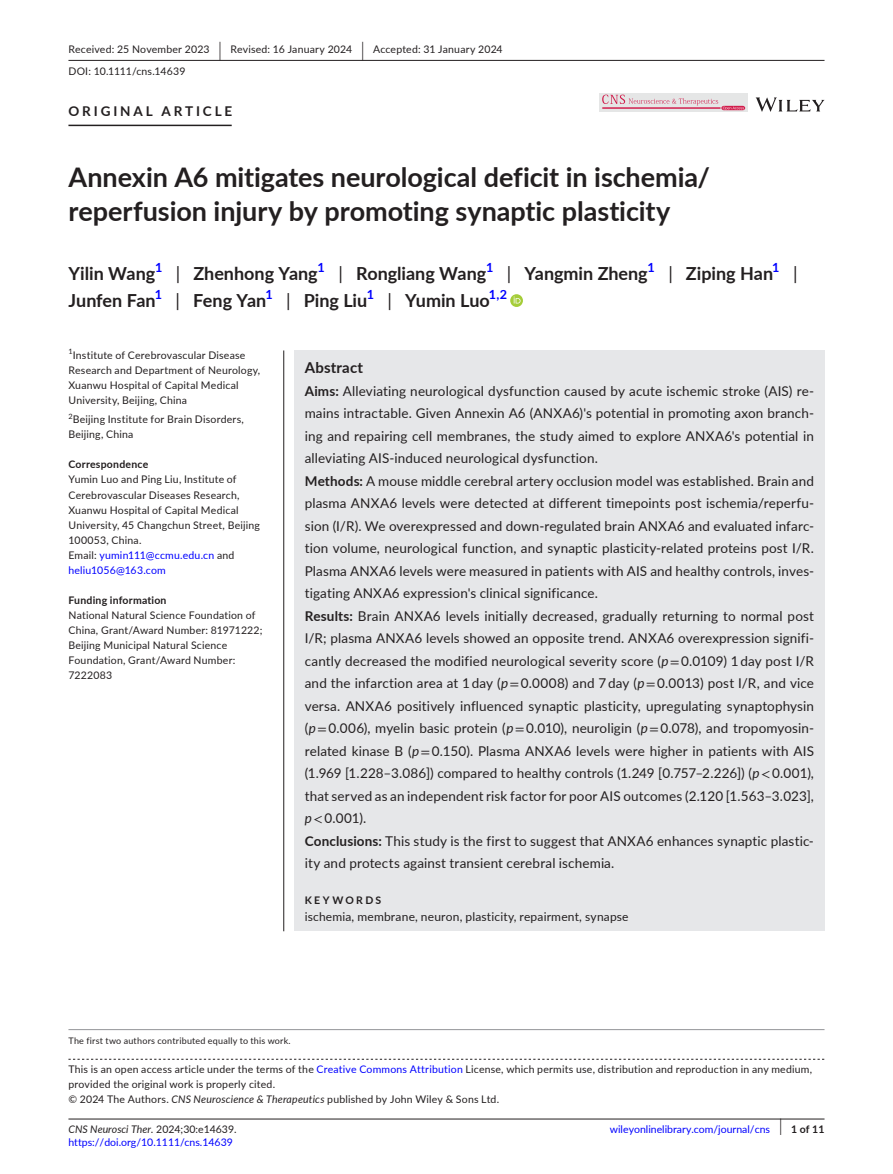
<style>
.page{position:relative;width:893px;height:1174px;background:#fff}
.page>*{position:absolute;margin:0;border:0;box-sizing:border-box;transform-origin:0 0}
.t1{font:700 27px/34.5px "Lato";letter-spacing:-.005em;color:#231f20}
.t2{font:700 18px "Lato";letter-spacing:-.005em;color:#231f20}
.t3{font:18px "Lato";color:#231f20}
.t4{font:700 15px "Lato";letter-spacing:.015em;color:#231f20}
.t5{font:13.5px/22.5px "Lato";letter-spacing:.01em;color:#231f20}
.t6{font:700 13.5px "Lato";letter-spacing:.215em;color:#231f20}
.t7{font:700 12.6px "Lato";color:#00f}
.t8{font:12px "Lato";letter-spacing:.015em;color:#231f20}
.t9{font:10.5px/15px "Lato";letter-spacing:.02em;color:#231f20}
.t10{font:10.5px "Lato";color:#00f}
.t11{font:700 10.5px "Lato";letter-spacing:.02em;color:#231f20}
.t12{font:italic 10.5px "Lato";color:#231f20}
.t13{font:700 10.5px "Lato";letter-spacing:.22em;color:#231f20}
.t14{font:9px "Lato";letter-spacing:.025em;color:#231f20}
.t15{font:7.35px "Lato";color:#231f20}
.s1{font-size:19.65px}
.s2{font-weight:400}
.s3{color:#00f}
.s4{font-weight:700}
.s5{font-style:italic}
.s6{font-family:"STIX"}
.s7{font-style:normal}
.s8{font-weight:400;font-size:17.4px}
</style>
<div class="page">
<hr style="left:68px;top:1118px;width:756px;height:1px;background:#231f20">
<svg style="left:756px;top:97px;width:68px;height:15px"></svg>
<div style="left:599px;top:93px;width:149px;height:19px;background:#e5e6e6"></div>
<hr style="left:721px;top:106px;width:24px;height:4px;background:#d11c4b;border-radius:2px">
<svg style="left:602px;top:95px;width:142px;height:15px"></svg>
<hr style="left:68px;top:60px;width:756px;height:1px;background:#231f20">
<hr style="left:68px;top:125px;width:164px;height:1px;background:#231f20">
<svg style="left:510px;top:294px;width:13px;height:13px"></svg>
<svg style="left:514px;top:296px;width:6px;height:7px"></svg>
<svg style="left:68px;top:1058px;width:756px;height:1px"></svg>
<hr style="left:68px;top:1029px;width:756px;height:1px;background:#939598">
<div style="left:294px;top:350px;width:530px;height:581px;background:#e6e7e9"></div>
<hr style="left:283px;top:350px;width:1px;height:581px;background:#231f20">
<p class="t9" style="left:68px;top:38px;width:436px;line-height:21.8px">Received: 25 November 2023 <span class="s1">|</span> Revised: 16 January 2024 <span class="s1">|</span> Accepted: 31 January 2024<br>DOI: 10.1111/cns.14639</p>
<p class="t6" style="left:68px;top:101px;width:165px">ORIGINAL ARTICLE</p>
<h1 class="t1" style="left:68px;top:159px;width:643px">Annexin A6 mitigates neurological deficit in ischemia/ reperfusion injury by promoting synaptic plasticity</h1>
<h2 class="t2" style="left:68px;top:260px;width:88px">Yilin Wang</h2>
<p class="t7" style="left:155px;top:258px;width:9px">1</p>
<h2 class="t2" style="left:176px;top:260px;width:143px"><span class="s2">|</span> Zhenhong Yang</h2>
<p class="t7" style="left:318px;top:258px;width:9px">1</p>
<h2 class="t2" style="left:338px;top:260px;width:149px"><span class="s2">|</span> Rongliang Wang</h2>
<p class="t7" style="left:486px;top:258px;width:9px">1</p>
<h2 class="t2" style="left:507px;top:260px;width:142px"><span class="s2">|</span> Yangmin Zheng</h2>
<p class="t7" style="left:647px;top:258px;width:9px">1</p>
<h2 class="t2" style="left:668px;top:260px;width:106px"><span class="s2">|</span> Ziping Han</h2>
<p class="t7" style="left:772px;top:258px;width:9px">1</p>
<h2 class="t3" style="left:793px;top:260px;width:6px">|</h2>
<h2 class="t2" style="left:68px;top:287px;width:89px">Junfen Fan</h2>
<p class="t7" style="left:155px;top:285px;width:9px">1</p>
<h2 class="t2" style="left:176px;top:287px;width:92px"><span class="s2">|</span> Feng Yan</h2>
<p class="t7" style="left:265px;top:285px;width:9px">1</p>
<h2 class="t2" style="left:286px;top:287px;width:83px"><span class="s2">|</span> Ping Liu</h2>
<p class="t7" style="left:367px;top:285px;width:9px">1</p>
<h2 class="t2" style="left:388px;top:287px;width:104px"><span class="s2">|</span> Yumin Luo</h2>
<p class="t7" style="left:489px;top:285px;width:20px">1,2</p>
<p class="t15" style="left:68px;top:346px;width:6px">1</p>
<p class="t9" style="left:68px;top:347px;width:193px;text-indent:4px">Institute of Cerebrovascular Disease Research and Department of Neurology, Xuanwu Hospital of Capital Medical University, Beijing, China</p>
<p class="t9" style="left:68px;top:412px;width:177px"><sup>2</sup>Beijing Institute for Brain Disorders,<br>Beijing, China</p>
<p class="t11" style="left:68px;top:457px;width:81px">Correspondence</p>
<p class="t9" style="left:68px;top:472px;width:193px">Yumin Luo and Ping Liu, Institute of<br>Cerebrovascular Diseases Research,<br>Xuanwu Hospital of Capital Medical<br>University, 45 Changchun Street, Beijing<br>100053, China.<br>Email: <span class="s3">yumin111@ccmu.edu.cn</span> and <span class="s3">heliu1056@163.com</span></p>
<p class="t11" style="left:68px;top:592px;width:100px">Funding information</p>
<p class="t9" style="left:68px;top:607px;width:196px">National Natural Science Foundation of<br>China, Grant/Award Number: 81971222;<br>Beijing Municipal Natural Science<br>Foundation, Grant/Award Number:<br>7222083</p>
<p class="t4" style="left:305px;top:356px;width:60px">Abstract</p>
<p class="t5" style="left:305px;top:379px;width:511px"><span class="s4">Aims:</span> Alleviating neurological dysfunction caused by acute ischemic stroke (AIS) re&shy;mains intractable. Given Annexin A6 (ANXA6)'s potential in promoting axon branch&shy;ing and repairing cell membranes, the study aimed to explore ANXA6's potential in alleviating AIS-induced neurological dysfunction.<br><span class="s4">Methods:</span> A mouse middle cerebral artery occlusion model was established. Brain and plasma ANXA6 levels were detected at different timepoints post ischemia/reperfu&shy;sion (I/R). We overexpressed and down-regulated brain ANXA6 and evaluated infarc&shy;tion volume, neurological function, and synaptic plasticity-related proteins post I/R.<br>Plasma ANXA6 levels were measured in patients with AIS and healthy controls, inves&shy;tigating ANXA6 expression's clinical significance.<br><span class="s4">Results:</span> Brain ANXA6 levels initially decreased, gradually returning to normal post I/R; plasma ANXA6 levels showed an opposite trend. ANXA6 overexpression signifi&shy;cantly decreased the modified neurological severity score (<span class="s5">p</span><span class="s6">=</span> 0.0109) 1 day post I/R and the infarction area at 1 day (<span class="s5">p</span><span class="s6">=</span> 0.0008) and 7 day (<span class="s5">p</span><span class="s6">=</span> 0.0013) post I/R, and vice versa. ANXA6 positively influenced synaptic plasticity, upregulating synaptophysin (<span class="s5">p</span><span class="s6">=</span> 0.006), myelin basic protein (<span class="s5">p</span><span class="s6">=</span> 0.010), neuroligin (<span class="s5">p</span><span class="s6">=</span> 0.078), and tropomyosin&shy;related kinase B (<span class="s5">p</span><span class="s6">=</span> 0.150). Plasma ANXA6 levels were higher in patients with AIS (1.969 [1.228–3.086]) compared to healthy controls (1.249 [0.757–2.226]) (<span class="s5">p</span><span class="s6">&lt;</span> 0.001), that served as an independent risk factor for poor AIS outcomes (2.120 [1.563–3.023], <span class="s5">p</span><span class="s6">&lt;</span> 0.001).<br><span class="s4">Conclusions:</span> This study is the first to suggest that ANXA6 enhances synaptic plastic&shy;ity and protects against transient cerebral ischemia.</p>
<p class="t13" style="left:305px;top:892px;width:78px">KEYWORDS</p>
<p class="t8" style="left:305px;top:907px;width:325px">ischemia, membrane, neuron, plasticity, repairment, synapse</p>
<p class="t14" style="left:68px;top:1033px;width:224px">The first two authors contributed equally to this work.</p>
<p class="t9" style="left:68px;top:1061px;width:745px">This is an open access article under the terms of the <span class="s3">Creative Commons Attribution</span> License, which permits use, distribution and reproduction in any medium, provided the original work is properly cited.<br>© 2024 The Authors. <span class="s5">CNS Neuroscience &amp; Therapeutics</span> published by John Wiley &amp; Sons Ltd.</p>
<p class="t12" style="left:68px;top:1121px;width:170px">CNS Neurosci Ther. <span class="s7">2024;30:e14639.</span></p>
<p class="t11" style="left:779px;top:1121px;width:46px"><span class="s8">|</span> 1 of 11</p>
<p class="t10" style="left:68px;top:1135px;width:166px">https://doi.org/10.1111/cns.14639</p>
<p class="t10" style="left:610px;top:1121px;width:162px">wileyonlinelibrary.com/journal/cns</p>
</div>
